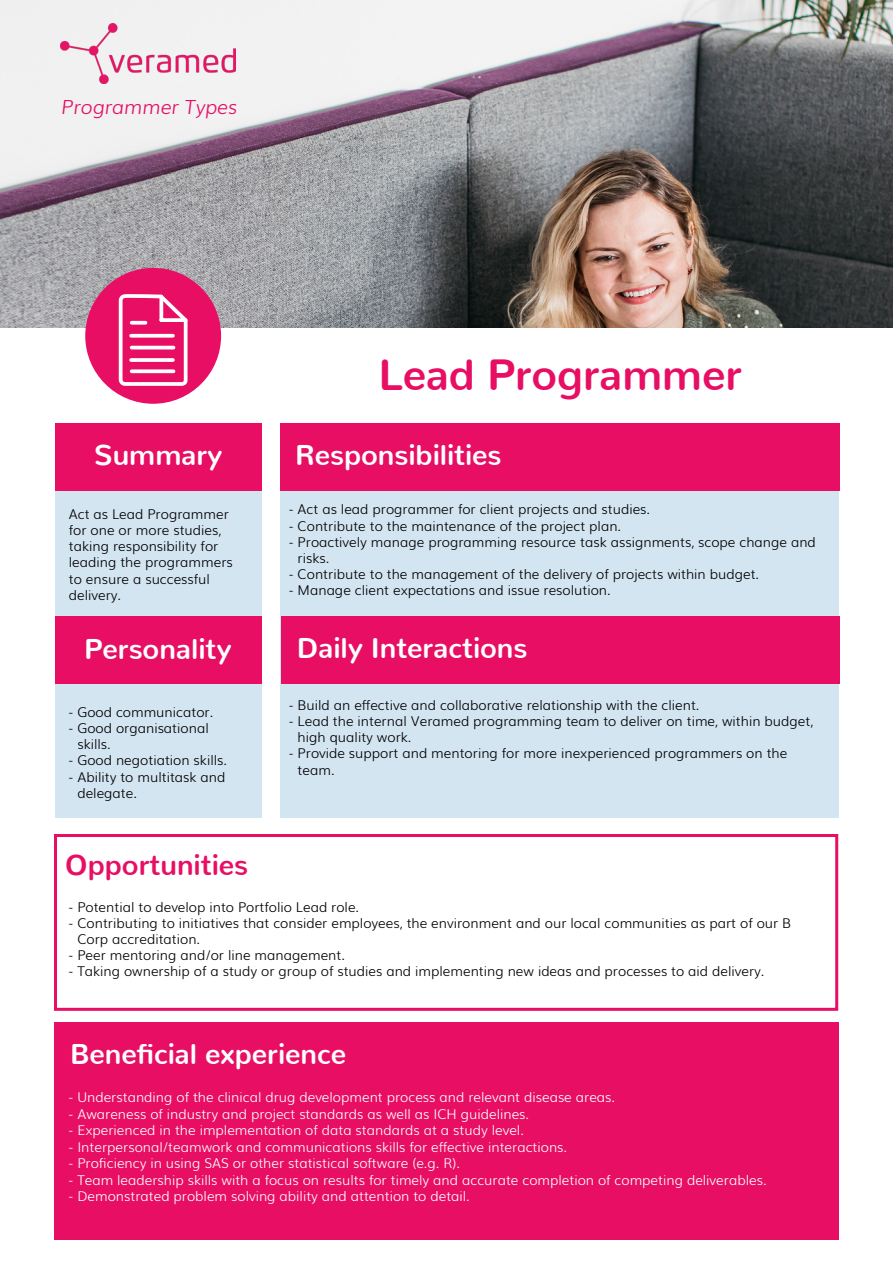
<style>
.page{position:relative;width:893px;height:1263px;background:#fff}
.page>*{position:absolute;margin:0;border:0;box-sizing:border-box;transform-origin:0 0}
.t1{font:700 43.5px "Nunito";color:#e70e64}
.t2{font:700 28.5px "Nunito";color:#fff}
.t3{font:700 28.5px "Nunito";color:#e70e64}
.t4{font:italic 300 19.5px "Muli";color:#e70e64}
.t5{font:300 13.5px/16.2px "Muli";color:#000}
.t6{font:300 13.5px "Muli";color:#fff}
</style>
<div class="page">
<img style="left:0;top:0;width:893px;height:327px">
<div style="left:85px;top:268px;width:136px;height:136px;background:#e70e64;border-radius:50%"></div>
<div style="left:280px;top:491px;width:559px;height:326px;background:#d4e5f2"></div>
<div style="left:55px;top:491px;width:207px;height:326px;background:#d4e5f2"></div>
<div style="left:55px;top:424px;width:207px;height:67px;background:#e70e64"></div>
<div style="left:54px;top:1022px;width:784px;height:217px;background:#e70e64"></div>
<div style="left:54px;top:834px;width:784px;height:177px;border:3px solid #e70e64"></div>
<img style="left:60px;top:24px;width:176px;height:60px">
<div style="left:280px;top:424px;width:560px;height:67px;background:#e70e64"></div>
<div style="left:281px;top:617px;width:558px;height:67px;background:#e70e64"></div>
<div style="left:55px;top:617px;width:207px;height:67px;background:#e70e64"></div>
<svg style="left:118px;top:294px;width:70px;height:92px"></svg>
<svg style="left:159px;top:296px;width:4px;height:24px"></svg>
<svg style="left:161px;top:318px;width:25px;height:4px"></svg>
<svg style="left:132px;top:321px;width:14px;height:4px"></svg>
<svg style="left:131px;top:334px;width:42px;height:4px"></svg>
<hr style="left:132px;top:346px;width:41px;height:3px;background:#fff">
<svg style="left:131px;top:358px;width:42px;height:4px"></svg>
<svg style="left:132px;top:369px;width:41px;height:4px"></svg>
<h3 class="t4" style="left:62px;top:92px;width:177px">Programmer Types</h3>
<h2 class="t2" style="left:94px;top:429px;width:130px">Summary</h2>
<h1 class="t1" style="left:378px;top:336px;width:365px">Lead Programmer</h1>
<h2 class="t2" style="left:295px;top:429px;width:208px">Responsibilities</h2>
<p class="t5" style="left:69px;top:505px;width:166px">Act as Lead Programmer for one or more studies, taking responsibility for leading the programmers to ensure a successful delivery.</p>
<p class="t5" style="left:289px;top:500px;width:363px">- Act as lead programmer for client projects and studies.</p>
<p class="t5" style="left:289px;top:516px;width:334px">- Contribute to the maintenance of the project plan.</p>
<p class="t5" style="left:298px;top:533px;width:520px;text-indent:-9px">- Proactively manage programming resource task assignments, scope change and risks.</p>
<p class="t5" style="left:289px;top:565px;width:472px">- Contribute to the management of the delivery of projects within budget.</p>
<p class="t5" style="left:289px;top:581px;width:323px">- Manage client expectations and issue resolution.</p>
<h2 class="t2" style="left:84px;top:623px;width:149px">Personality</h2>
<h2 class="t2" style="left:297px;top:622px;width:232px">Daily Interactions</h2>
<p class="t5" style="left:69px;top:703px;width:146px">- Good communicator.</p>
<p class="t5" style="left:77px;top:719px;width:133px;text-indent:-9px">- Good organisational skills.</p>
<p class="t5" style="left:69px;top:751px;width:160px">- Good negotiation skills.</p>
<p class="t5" style="left:77px;top:768px;width:150px;text-indent:-9px">- Ability to multitask and delegate.</p>
<h2 class="t3" style="left:65px;top:839px;width:184px">Opportunities</h2>
<p class="t5" style="left:289px;top:696px;width:412px">- Build an effective and collaborative relationship with the client.</p>
<p class="t5" style="left:298px;top:712px;width:517px;text-indent:-9px">- Lead the internal Veramed programming team to deliver on time, within budget, high quality work.</p>
<p class="t5" style="left:298px;top:744px;width:491px;text-indent:-9px">- Provide support and mentoring for more inexperienced programmers on the team.</p>
<p class="t5" style="left:69px;top:898px;width:292px">- Potential to develop into Portfolio Lead role.</p>
<p class="t5" style="left:77px;top:914px;width:715px;text-indent:-9px">- Contributing to initiatives that consider employees, the environment and our local communities as part of our B<br>Corp accreditation.</p>
<p class="t5" style="left:69px;top:946px;width:278px">- Peer mentoring and/or line management.</p>
<p class="t5" style="left:69px;top:962px;width:697px">- Taking ownership of a study or group of studies and implementing new ideas and processes to aid delivery.</p>
<h2 class="t2" style="left:70px;top:1028px;width:277px">Beneficial experience</h2>
<p class="t6" style="left:69px;top:1087px;width:548px">- Understanding of the clinical drug development process and relevant disease areas.</p>
<p class="t6" style="left:69px;top:1103px;width:462px">- Awareness of industry and project standards as well as ICH guidelines.</p>
<p class="t6" style="left:69px;top:1120px;width:457px">- Experienced in the implementation of data standards at a study level.</p>
<p class="t6" style="left:69px;top:1136px;width:500px">- Interpersonal/teamwork and communications skills for effective interactions.</p>
<p class="t6" style="left:69px;top:1153px;width:393px">- Proficiency in using SAS or other statistical software (e.g. R).</p>
<p class="t6" style="left:69px;top:1169px;width:699px">- Team leadership skills with a focus on results for timely and accurate completion of competing deliverables.</p>
<p class="t6" style="left:69px;top:1186px;width:403px">- Demonstrated problem solving ability and attention to detail.</p>
</div>
